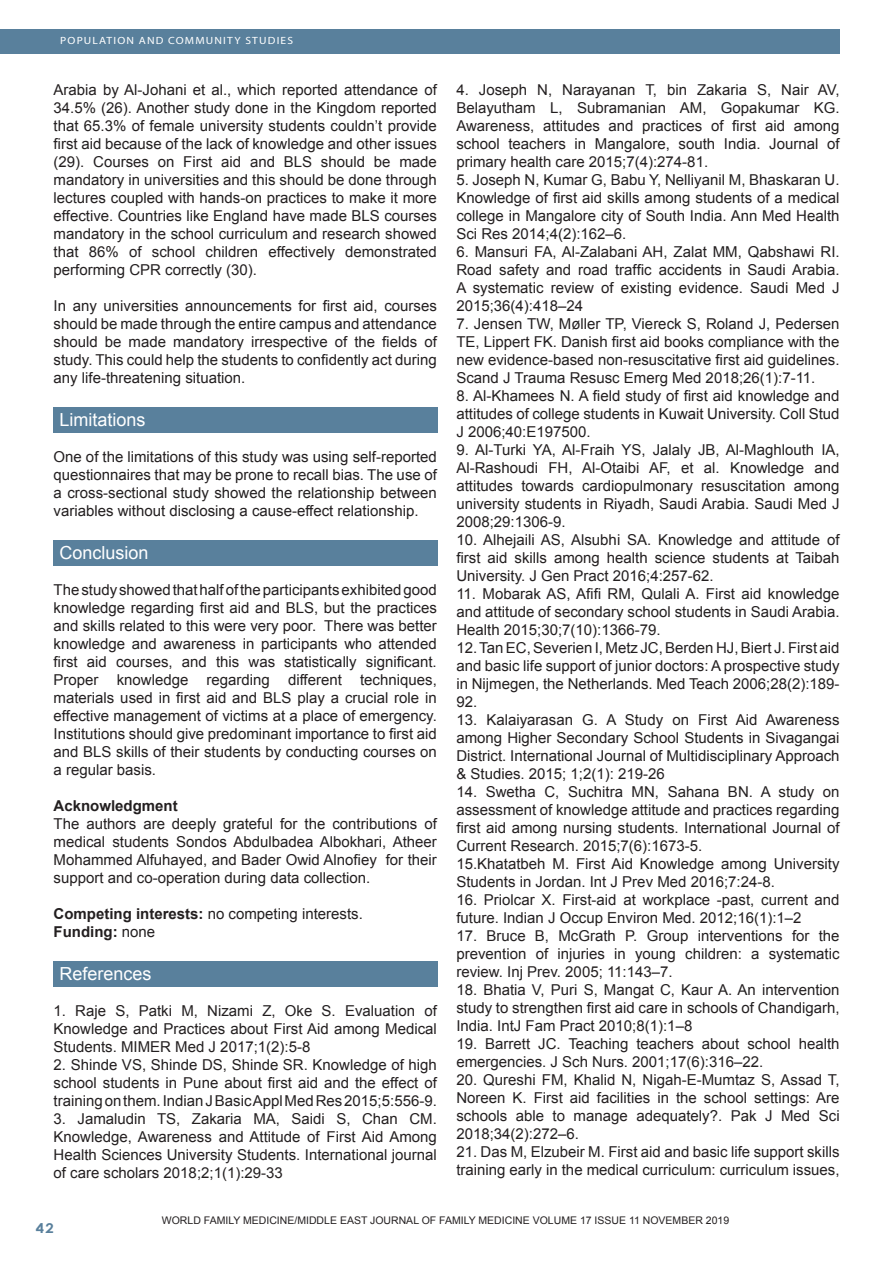
<style>
.page{position:relative;width:893px;height:1263px;background:#fff}
.page>*{position:absolute;margin:0;border:0;box-sizing:border-box;transform-origin:0 0}
.Footnote_Text{font:18px "Arial";color:#fff}
.Footnote_Text-2{font:15px/18px "Arial";color:#231f20;text-align:justify}
.Footnote_Text-3{font:700 15px "Arial";color:#231f20}
.t1{font:700 13.5px "Century Gothic";color:#59809c;scale:1.1 1}
.Footnote_Text-4{font:10.5px "Arial";color:#231f20}
.t2{font:10.5px "Myriad";letter-spacing:.1em;color:#fff;scale:1.1 1}
.s1{font-weight:700}
.s2{font-weight:400}
</style>
<div class="page">
<div style="left:0;top:30px;width:840px;height:24px;background:#59809c"></div>
<div style="left:54px;top:407px;width:384px;height:25px;background:#59809c"></div>
<div style="left:54px;top:540px;width:384px;height:25px;background:#59809c"></div>
<div style="left:54px;top:961px;width:384px;height:25px;background:#59809c"></div>
<p class="t2" style="left:60px;top:35px;width:213px">POPULATION AND COMMUNITY STUDIES</p>
<p class="Footnote_Text-2" style="left:54px;top:81px;width:385px">Arabia by Al-Johani et al., which reported attendance of 34.5% (26). Another study done in the Kingdom reported that 65.3% of female university students couldn’t provide first aid because of the lack of knowledge and other issues (29). Courses on First aid and BLS should be made mandatory in universities and this should be done through lectures coupled with hands-on practices to make it more effective. Countries like England have made BLS courses mandatory in the school curriculum and research showed that 86% of school children effectively demonstrated performing CPR correctly (30).</p>
<p class="Footnote_Text-2" style="left:54px;top:297px;width:385px">In any universities announcements for first aid, courses should be made through the entire campus and attendance should be made mandatory irrespective of the fields of study. This could help the students to confidently act during any life-threatening situation.</p>
<p class="Footnote_Text" style="left:60px;top:408px;width:88px">Limitations</p>
<p class="Footnote_Text-2" style="left:54px;top:448px;width:385px">One of the limitations of this study was using self-reported questionnaires that may be prone to recall bias. The use of a cross-sectional study showed the relationship between variables without disclosing a cause-effect relationship.</p>
<p class="Footnote_Text" style="left:60px;top:541px;width:91px">Conclusion</p>
<p class="Footnote_Text-2" style="left:54px;top:581px;width:385px">The study showed that half of the participants exhibited good knowledge regarding first aid and BLS, but the practices and skills related to this were very poor. There was better knowledge and awareness in participants who attended first aid courses, and this was statistically significant.<br>Proper knowledge regarding different techniques, materials used in first aid and BLS play a crucial role in effective management of victims at a place of emergency.<br>Institutions should give predominant importance to first aid and BLS skills of their students by conducting courses on a regular basis.</p>
<p class="Footnote_Text-3" style="left:54px;top:796px;width:126px">Acknowledgment</p>
<p class="Footnote_Text-2" style="left:54px;top:815px;width:385px">The authors are deeply grateful for the contributions of medical students Sondos Abdulbadea Albokhari, Atheer Mohammed Alfuhayed, and Bader Owid Alnofiey for their support and co-operation during data collection.</p>
<p class="Footnote_Text-2" style="left:54px;top:905px;width:311px"><span class="s1">Competing interests:</span> no competing interests.</p>
<p class="Footnote_Text-3" style="left:54px;top:922px;width:103px">Funding: <span class="s2">none</span></p>
<p class="Footnote_Text" style="left:60px;top:962px;width:94px">References</p>
<p class="Footnote_Text-2" style="left:54px;top:1002px;width:385px">1. Raje S, Patki M, Nizami Z, Oke S. Evaluation of Knowledge and Practices about First Aid among Medical Students. MIMER Med J 2017;1(2):5-8</p>
<p class="Footnote_Text-2" style="left:54px;top:1056px;width:385px">2. Shinde VS, Shinde DS, Shinde SR. Knowledge of high school students in Pune about first aid and the effect of training on them. Indian J Basic Appl Med Res 2015;5:556-9.</p>
<p class="Footnote_Text-2" style="left:54px;top:1110px;width:385px">3. Jamaludin TS, Zakaria MA, Saidi S, Chan CM.<br>Knowledge, Awareness and Attitude of First Aid Among Health Sciences University Students. International journal of care scholars 2018;2;1(1):29-33</p>
<p class="Footnote_Text-2" style="left:456px;top:81px;width:385px">4. Joseph N, Narayanan T, bin Zakaria S, Nair AV, Belayutham L, Subramanian AM, Gopakumar KG.<br>Awareness, attitudes and practices of first aid among school teachers in Mangalore, south India. Journal of primary health care 2015;7(4):274-81.</p>
<p class="Footnote_Text-2" style="left:456px;top:171px;width:385px">5. Joseph N, Kumar G, Babu Y, Nelliyanil M, Bhaskaran U.<br>Knowledge of first aid skills among students of a medical college in Mangalore city of South India. Ann Med Health Sci Res 2014;4(2):162–6.</p>
<p class="Footnote_Text-2" style="left:456px;top:243px;width:385px">6. Mansuri FA, Al-Zalabani AH, Zalat MM, Qabshawi RI.<br>Road safety and road traffic accidents in Saudi Arabia.<br>A systematic review of existing evidence. Saudi Med J 2015;36(4):418–24</p>
<p class="Footnote_Text-2" style="left:456px;top:315px;width:385px">7. Jensen TW, Møller TP, Viereck S, Roland J, Pedersen TE, Lippert FK. Danish first aid books compliance with the new evidence-based non-resuscitative first aid guidelines.<br>Scand J Trauma Resusc Emerg Med 2018;26(1):7-11.</p>
<p class="Footnote_Text-2" style="left:456px;top:387px;width:385px">8. Al-Khamees N. A field study of first aid knowledge and attitudes of college students in Kuwait University. Coll Stud J 2006;40:E197500.</p>
<p class="Footnote_Text-2" style="left:456px;top:441px;width:385px">9. Al-Turki YA, Al-Fraih YS, Jalaly JB, Al-Maghlouth IA, Al-Rashoudi FH, Al-Otaibi AF, et al. Knowledge and attitudes towards cardiopulmonary resuscitation among university students in Riyadh, Saudi Arabia. Saudi Med J 2008;29:1306-9.</p>
<p class="Footnote_Text-2" style="left:456px;top:531px;width:385px">10. Alhejaili AS, Alsubhi SA. Knowledge and attitude of first aid skills among health science students at Taibah University. J Gen Pract 2016;4:257-62.</p>
<p class="Footnote_Text-2" style="left:456px;top:585px;width:385px">11. Mobarak AS, Afifi RM, Qulali A. First aid knowledge and attitude of secondary school students in Saudi Arabia.<br>Health 2015;30;7(10):1366-79.</p>
<p class="Footnote_Text-2" style="left:456px;top:639px;width:385px">12. Tan EC, Severien I, Metz JC, Berden HJ, Biert J. First aid and basic life support of junior doctors: A prospective study in Nijmegen, the Netherlands. Med Teach 2006;28(2):189- 92.</p>
<p class="Footnote_Text-2" style="left:456px;top:711px;width:385px">13. Kalaiyarasan G. A Study on First Aid Awareness among Higher Secondary School Students in Sivagangai District. International Journal of Multidisciplinary Approach &amp; Studies. 2015; 1;2(1): 219-26</p>
<p class="Footnote_Text-2" style="left:456px;top:783px;width:385px">14. Swetha C, Suchitra MN, Sahana BN. A study on assessment of knowledge attitude and practices regarding first aid among nursing students. International Journal of Current Research. 2015;7(6):1673-5.</p>
<p class="Footnote_Text-2" style="left:456px;top:855px;width:385px">15.Khatatbeh M. First Aid Knowledge among University<br>Students in Jordan. Int J Prev Med 2016;7:24-8.</p>
<p class="Footnote_Text-2" style="left:456px;top:891px;width:385px">16. Priolcar X. First-aid at workplace -past, current and future. Indian J Occup Environ Med. 2012;16(1):1–2</p>
<p class="Footnote_Text-2" style="left:456px;top:927px;width:385px">17. Bruce B, McGrath P. Group interventions for the prevention of injuries in young children: a systematic review. Inj Prev. 2005; 11:143–7.</p>
<p class="Footnote_Text-2" style="left:456px;top:981px;width:385px">18. Bhatia V, Puri S, Mangat C, Kaur A. An intervention study to strengthen first aid care in schools of Chandigarh, India. IntJ Fam Pract 2010;8(1):1–8</p>
<p class="Footnote_Text-2" style="left:456px;top:1035px;width:385px">19. Barrett JC. Teaching teachers about school health emergencies. J Sch Nurs. 2001;17(6):316–22.</p>
<p class="Footnote_Text-2" style="left:456px;top:1071px;width:385px">20. Qureshi FM, Khalid N, Nigah-E-Mumtaz S, Assad T, Noreen K. First aid facilities in the school settings: Are schools able to manage adequately?. Pak J Med Sci 2018;34(2):272–6.</p>
<p class="Footnote_Text-2" style="left:456px;top:1143px;width:385px">21. Das M, Elzubeir M. First aid and basic life support skills training early in the medical curriculum: curriculum issues,</p>
<p class="Footnote_Text-4" style="left:162px;top:1214px;width:569px">WORLD FAMILY MEDICINE/MIDDLE EAST JOURNAL OF FAMILY MEDICINE VOLUME 17 ISSUE 11 NOVEMBER 2019</p>
<p class="t1" style="left:36px;top:1217px;width:18px">42</p>
</div>
